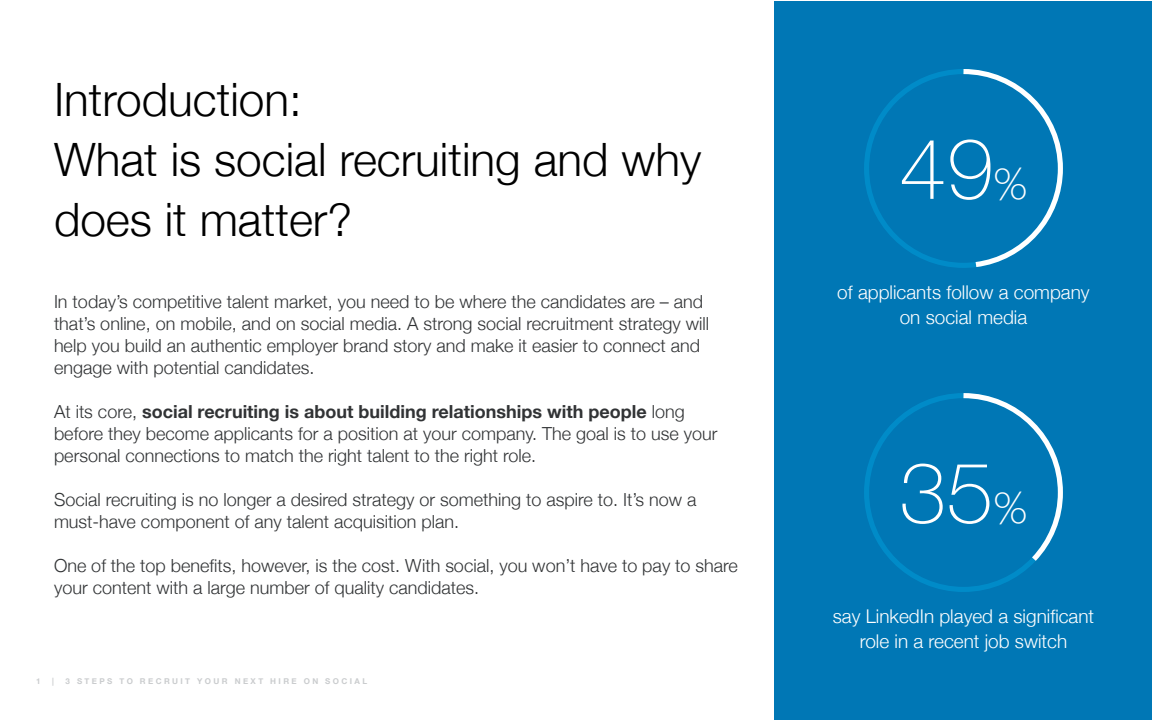
<style>
.page{position:relative;width:1152px;height:720px;background:#fff}
.page>*{position:absolute;margin:0;border:0;box-sizing:border-box;transform-origin:0 0}
.t1{font:100 84.6px "Helvetica Neue";color:#fff}
.t2{font:300 46px/60px "Helvetica Neue";color:#000}
.t3{font:300 19px/24.8px "Helvetica Neue";color:#fff;text-align:center}
.t4{font:300 18px/22px "Helvetica Neue";color:#313335}
.t5{font:700 8px "Helvetica Neue";letter-spacing:.3em;color:#caccce}
.s1{font-weight:700}
.s2{font-size:43.7px}
</style>
<div class="page">
<div style="left:774px;top:1px;width:378px;height:719px;background:#0077b5"></div>
<svg style="left:864px;top:69px;width:94px;height:199px"></svg>
<svg style="left:958px;top:69px;width:105px;height:199px"></svg>
<svg style="left:864px;top:393px;width:166px;height:199px"></svg>
<svg style="left:958px;top:393px;width:105px;height:173px"></svg>
<h2 class="t2" style="left:54px;top:67px;width:649px">Introduction:<br>What is social recruiting and why does it matter?</h2>
<p class="t4" style="left:54px;top:289px;width:657px">In today’s competitive talent market, you need to be where the candidates are – and that’s online, on mobile, and on social media. A strong social recruitment strategy will help you build an authentic employer brand story and make it easier to connect and engage with potential candidates.</p>
<p class="t4" style="left:54px;top:399px;width:665px">At its core, <span class="s1">social recruiting is about building relationships with people</span> long before they become applicants for a position at your company. The goal is to use your personal connections to match the right talent to the right role.</p>
<p class="t4" style="left:54px;top:487px;width:644px">Social recruiting is no longer a desired strategy or something to aspire to. It’s now a must-have component of any talent acquisition plan.</p>
<p class="t4" style="left:54px;top:553px;width:685px">One of the top benefits, however, is the cost. With social, you won’t have to pay to share your content with a large number of quality candidates.</p>
<p class="t5" style="left:36px;top:675px;width:6px">1</p>
<p class="t5" style="left:52px;top:675px;width:3px">|</p>
<p class="t5" style="left:66px;top:675px;width:303px">3 STEPS TO RECRUIT YOUR NEXT HIRE ON SOCIAL</p>
<h1 class="t1" style="left:899px;top:105px;width:130px">49<span class="s2">%</span></h1>
<p class="t3" style="left:837px;top:279px;width:254px">of applicants follow a company on social media</p>
<h1 class="t1" style="left:899px;top:429px;width:130px">35<span class="s2">%</span></h1>
<p class="t3" style="left:833px;top:603px;width:263px">say LinkedIn played a significant role in a recent job switch</p>
</div>
